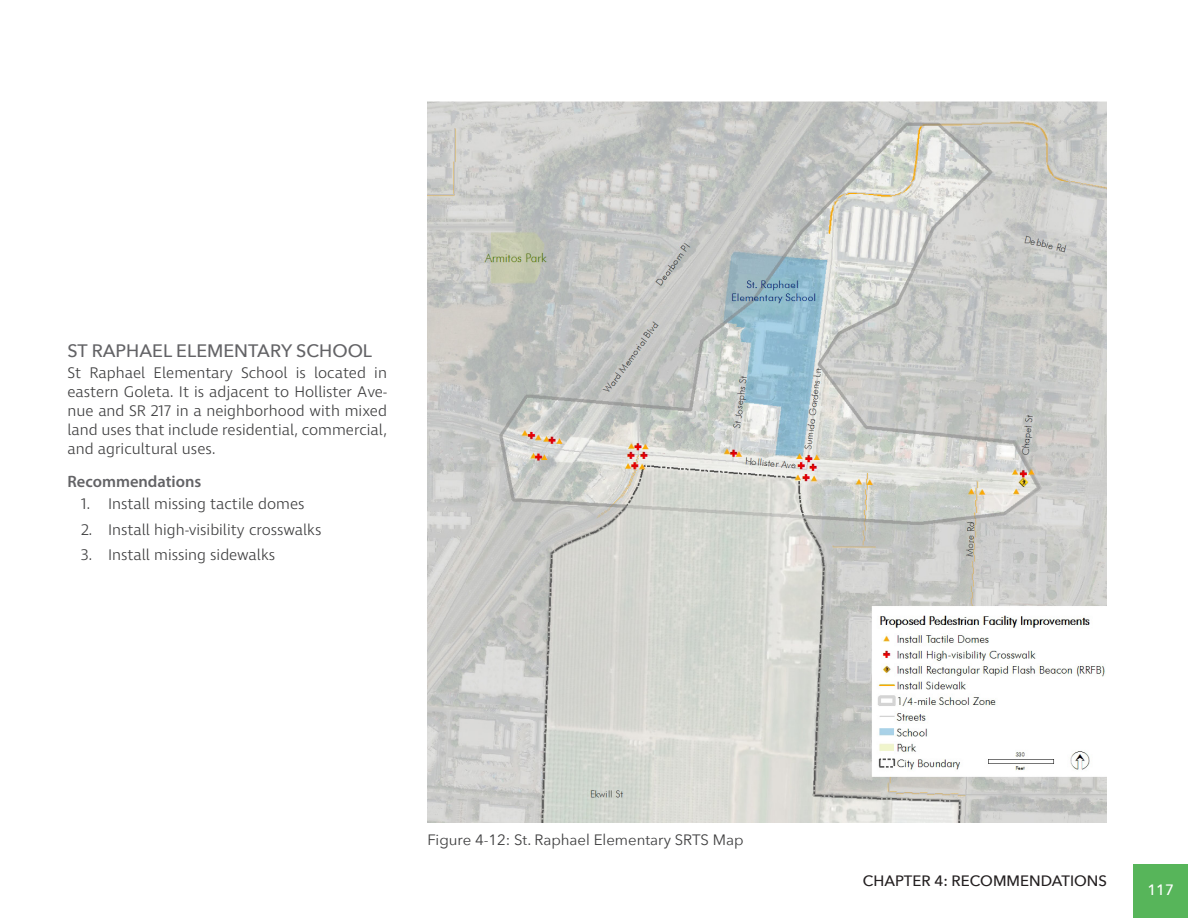
<style>
.page{position:relative;width:1188px;height:918px;background:#fff}
.page>*{position:absolute;margin:0;border:0;box-sizing:border-box;transform-origin:0 0}
._12_Subheader{font:500 18px "Avenir Next";color:#636366}
._12_Sub-Subheader{font:600 16.5px "Myriad Pro";color:#636366}
._12_Body_Text{font:300 15.75px/18.9px "Ingra";color:#3e3e3f;text-align:justify}
.t1{font:15px "Avenir Next";color:#3e3e3f}
.t2{font:500 15px "Avenir Next";color:#231f20}
.t3{font:500 15px "Avenir Next";color:#fff}
</style>
<div class="page">
<div style="left:1134px;top:864px;width:54px;height:54px;background:#57b55a"></div>
<img style="left:427px;top:101px;width:680px;height:722px">
<p class="_12_Subheader" style="left:68px;top:335px;width:306px">ST RAPHAEL ELEMENTARY SCHOOL</p>
<p class="_12_Body_Text" style="left:68px;top:365px;width:321px">St Raphael Elementary School is located in eastern Goleta. It is adjacent to Hollister Ave&shy;nue and SR 217 in a neighborhood with mixed land uses that include residential, commercial, and agricultural uses.</p>
<p class="_12_Sub-Subheader" style="left:68px;top:471px;width:135px">Recommendations</p>
<p class="_12_Body_Text" style="left:81px;top:495px;width:225px">1. Install missing tactile domes</p>
<p class="_12_Body_Text" style="left:81px;top:521px;width:242px">2. Install high-visibility crosswalks</p>
<p class="_12_Body_Text" style="left:81px;top:546px;width:196px">3. Install missing sidewalks</p>
<p class="t1" style="left:428px;top:827px;width:318px">Figure 4-12: St. Raphael Elementary SRTS Map</p>
<p class="t2" style="left:863px;top:868px;width:246px">CHAPTER 4: RECOMMENDATIONS</p>
<p class="t3" style="left:1147px;top:877px;width:28px">117</p>
</div>
